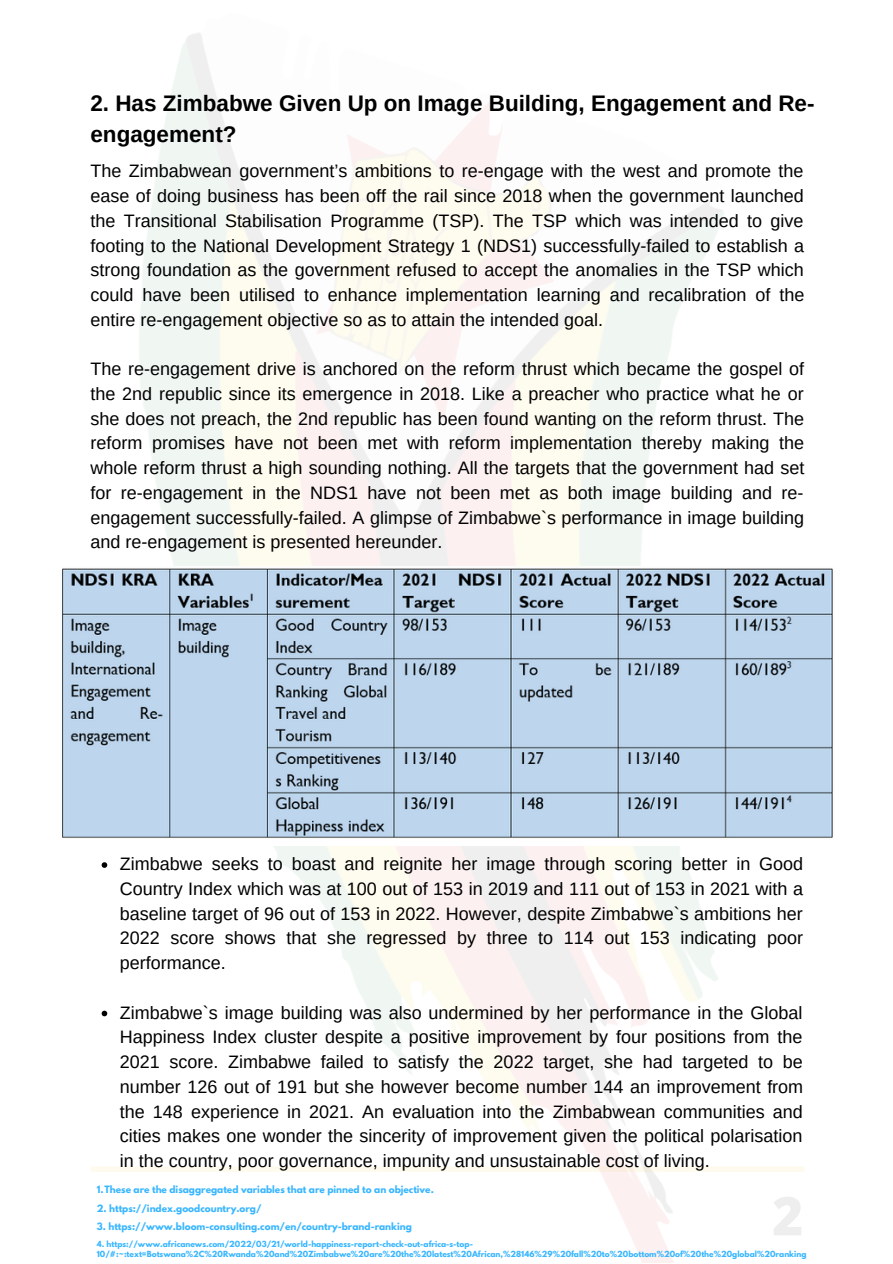
<style>
.page{position:relative;width:893px;height:1264px;background:#fff}
.page>*{position:absolute;margin:0;border:0;box-sizing:border-box;transform-origin:0 0}
.t1{font:700 22.5px/31.5px "Arimo";color:#000}
.t2{font:18px/24.8px "Arimo";color:#000;text-align:justify}
.t3{font:700 9px "League Spartan";color:#38b6ff}
.t4{font:700 7.5px/10.1px "League Spartan";color:#38b6ff}
</style>
<div class="page">
<img style="left:91px;top:33px;width:714px;height:1229px">
<div style="left:90px;top:1166px;width:714px;height:5px;background:#fefbee"></div>
<img style="left:62px;top:566px;width:771px;height:279px">
<svg style="left:102px;top:862px;width:5px;height:5px"></svg>
<svg style="left:102px;top:1010px;width:5px;height:6px"></svg>
<p class="t1" style="left:90px;top:87px;width:725px">2. Has Zimbabwe Given Up on Image Building, Engagement and Re&shy;engagement?</p>
<p class="t2" style="left:90px;top:159px;width:715px">The Zimbabwean government’s ambitions to re-engage with the west and promote the ease of doing business has been off the rail since 2018 when the government launched the Transitional Stabilisation Programme (TSP). The TSP which was intended to give footing to the National Development Strategy 1 (NDS1) successfully-failed to establish a strong foundation as the government refused to accept the anomalies in the TSP which could have been utilised to enhance implementation learning and recalibration of the entire re-engagement objective so as to attain the intended goal.</p>
<p class="t2" style="left:90px;top:356px;width:715px">The re-engagement drive is anchored on the reform thrust which became the gospel of the 2nd republic since its emergence in 2018. Like a preacher who practice what he or she does not preach, the 2nd republic has been found wanting on the reform thrust. The reform promises have not been met with reform implementation thereby making the whole reform thrust a high sounding nothing. All the targets that the government had set for re-engagement in the NDS1 have not been met as both image building and re&shy;engagement successfully-failed. A glimpse of Zimbabwe`s performance in image building and re-engagement is presented hereunder.</p>
<p class="t2" style="left:120px;top:851px;width:685px">Zimbabwe seeks to boast and reignite her image through scoring better in Good Country Index which was at 100 out of 153 in 2019 and 111 out of 153 in 2021 with a baseline target of 96 out of 153 in 2022. However, despite Zimbabwe`s ambitions her 2022 score shows that she regressed by three to 114 out 153 indicating poor performance.</p>
<p class="t2" style="left:120px;top:999px;width:685px">Zimbabwe`s image building was also undermined by her performance in the Global Happiness Index cluster despite a positive improvement by four positions from the 2021 score. Zimbabwe failed to satisfy the 2022 target, she had targeted to be number 126 out of 191 but she however become number 144 an improvement from the 148 experience in 2021. An evaluation into the Zimbabwean communities and cities makes one wonder the sincerity of improvement given the political polarisation in the country, poor governance, impunity and unsustainable cost of living.</p>
<p class="t3" style="left:97px;top:1184px;width:338px">1.These are the disaggregated variables that are pinned to an objective.</p>
<p class="t3" style="left:97px;top:1203px;width:166px">2. https://index.goodcountry.org/</p>
<p class="t3" style="left:97px;top:1221px;width:316px">3. https://www.bloom-consulting.com/en/country-brand-ranking</p>
<p class="t4" style="left:97px;top:1239px;width:711px">4. https://www.africanews.com/2022/03/21/world-happiness-report-check-out-africa-s-top-<br>10/#:~:text=Botswana%2C%20Rwanda%20and%20Zimbabwe%20are%20the%20latest%20African,%28146%29%20fall%20to%20bottom%20of%20the%20global%20ranking</p>
</div>
